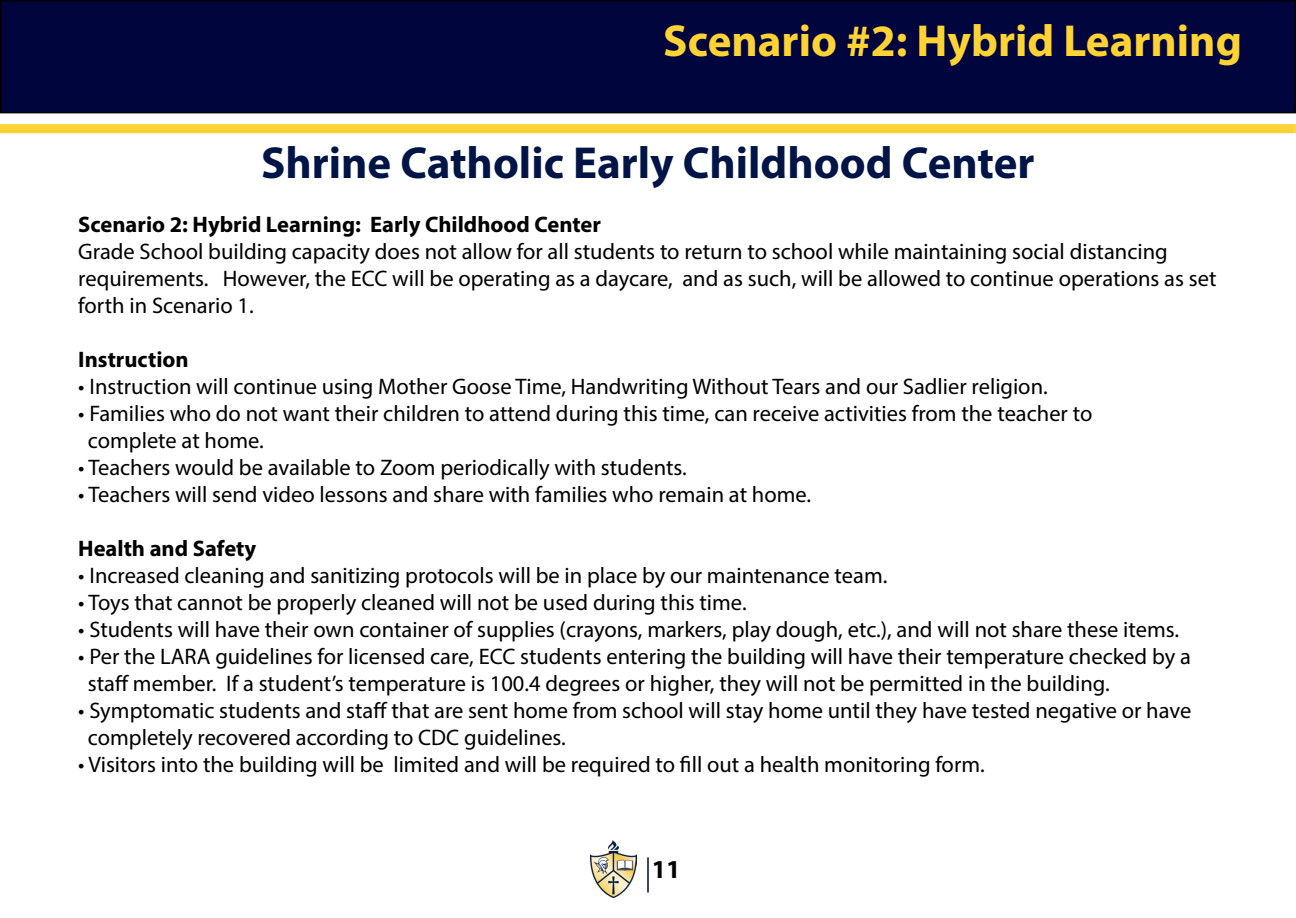
<style>
.page{position:relative;width:1296px;height:918px;background:#fff}
.page>*{position:absolute;margin:0;border:0;box-sizing:border-box;transform-origin:0 0}
.t1{font:700 45px "Myriad Pro";color:#001446}
.t2{font:700 45px "Myriad Pro";color:#ffd334}
.t3{font:700 25.95px "Myriad Pro";color:#000}
.t4{font:22.5px/27px "Myriad Pro";color:#000}
.t5{font:700 22.5px "Myriad Pro";color:#000}
</style>
<div class="page">
<div style="left:1px;top:1px;width:1294px;height:112px;background:#00053e"></div>
<div style="left:0;top:0;width:1296px;height:113px;border:2px solid #000"></div>
<div style="left:0;top:124px;width:1294px;height:9px;background:#ffd334"></div>
<img style="left:591px;top:840px;width:46px;height:58px">
<hr style="left:647px;top:857px;width:2px;height:35px;background:#000b3e">
<svg style="left:1294px;top:124px;width:2px;height:9px"></svg>
<h1 class="t2" style="left:663px;top:12px;width:580px">Scenario #2: Hybrid Learning</h1>
<h1 class="t1" style="left:261px;top:133px;width:775px">Shrine Catholic Early Childhood Center</h1>
<p class="t5" style="left:78px;top:209px;width:524px">Scenario 2: Hybrid Learning: Early Childhood Center</p>
<p class="t4" style="left:78px;top:237px;width:1140px">Grade School building capacity does not allow for all students to return to school while maintaining social distancing requirements. However, the ECC will be operating as a daycare, and as such, will be allowed to continue operations as set forth in Scenario 1.</p>
<p class="t5" style="left:78px;top:344px;width:112px">Instruction</p>
<p class="t4" style="left:78px;top:372px;width:971px">• Instruction will continue using Mother Goose Time, Handwriting Without Tears and our Sadlier religion.</p>
<p class="t4" style="left:88px;top:399px;width:1006px;text-indent:-10px">• Families who do not want their children to attend during this time, can receive activities from the teacher to complete at home.</p>
<p class="t4" style="left:78px;top:453px;width:610px">• Teachers would be available to Zoom periodically with students.</p>
<p class="t4" style="left:78px;top:480px;width:734px">• Teachers will send video lessons and share with families who remain at home.</p>
<p class="t5" style="left:78px;top:533px;width:180px">Health and Safety</p>
<p class="t4" style="left:78px;top:561px;width:811px">• Increased cleaning and sanitizing protocols will be in place by our maintenance team.</p>
<p class="t4" style="left:78px;top:588px;width:670px">• Toys that cannot be properly cleaned will not be used during this time.</p>
<p class="t4" style="left:78px;top:615px;width:1102px">• Students will have their own container of supplies (crayons, markers, play dough, etc.), and will not share these items.</p>
<p class="t4" style="left:88px;top:642px;width:1105px;text-indent:-10px">• Per the LARA guidelines for licensed care, ECC students entering the building will have their temperature checked by a staff member. If a student’s temperature is 100.4 degrees or higher, they will not be permitted in the building.</p>
<p class="t4" style="left:88px;top:696px;width:1105px;text-indent:-10px">• Symptomatic students and staff that are sent home from school will stay home until they have tested negative or have completely recovered according to CDC guidelines.</p>
<p class="t4" style="left:78px;top:750px;width:908px">• Visitors into the building will be limited and will be required to fill out a health monitoring form.</p>
<p class="t3" style="left:652px;top:853px;width:30px">11</p>
</div>
